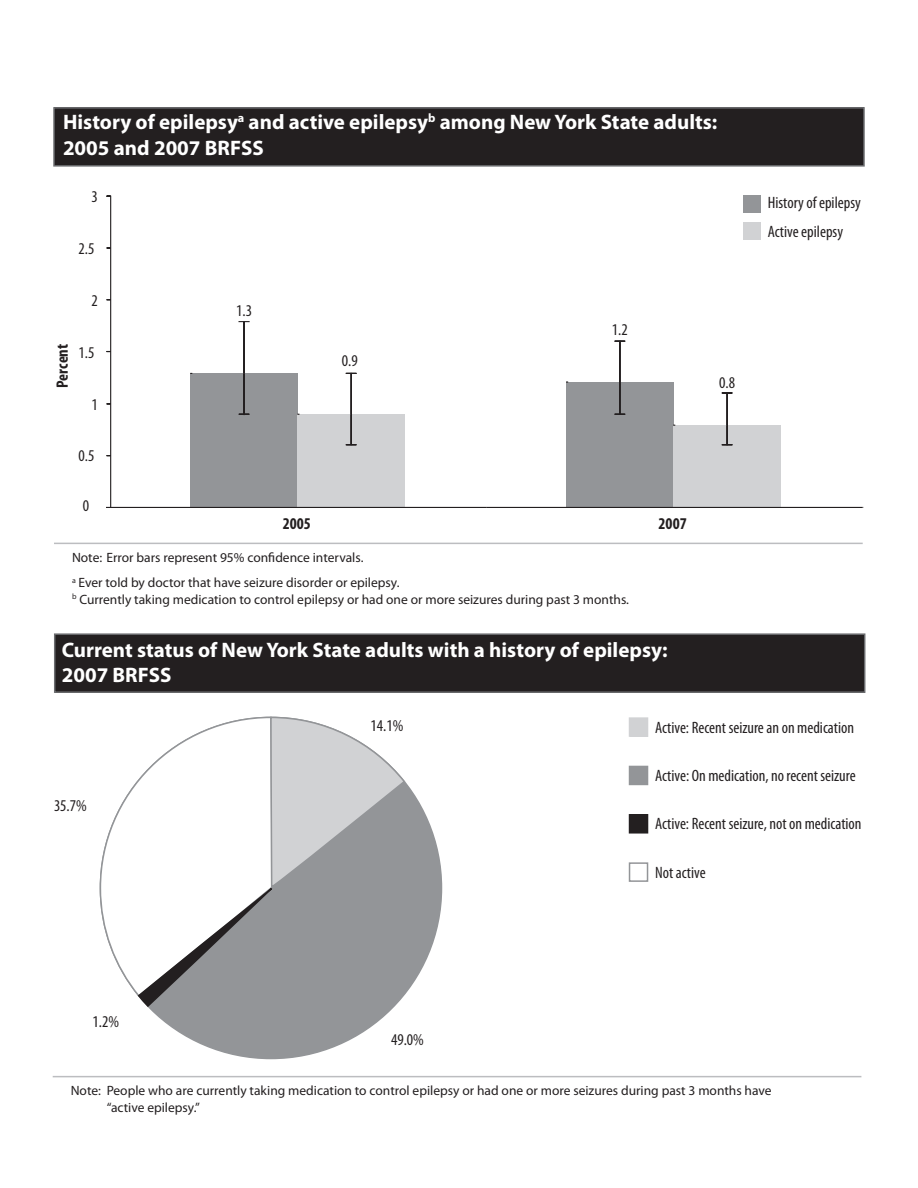
<style>
.page{position:relative;width:918px;height:1188px;background:#fff}
.page>*{position:absolute;margin:0;border:0;box-sizing:border-box;transform-origin:0 0}
.t1{font:700 21px/25.2px "Myriad Pro";color:#fff}
.t2{font:condensed 16.5px/28.8px "Myriad Pro";color:#231f20}
.t3{font:700 condensed 16.5px "Myriad Pro";color:#231f20}
.t4{font:13.5px/25.2px "Myriad Pro";color:#231f20}
</style>
<div class="page">
<div style="left:54px;top:108px;width:810px;height:58px;background:#231f20"></div>
<div style="left:53px;top:107px;width:812px;height:60px;border:2px solid #6c6d70"></div>
<div style="left:55px;top:634px;width:810px;height:58px;background:#231f20"></div>
<div style="left:54px;top:633px;width:811px;height:60px;border:2px solid #6c6d70"></div>
<div style="left:100px;top:717px;width:342px;height:342px;background:#939598;border-radius:50%"></div>
<svg style="left:99px;top:781px;width:38px;height:214px"></svg>
<svg style="left:137px;top:717px;width:269px;height:291px"></svg>
<div style="left:630px;top:718px;width:18px;height:18px;background:#d1d2d4"></div>
<div style="left:629px;top:717px;width:19px;height:20px;border:2px solid #d1d2d4"></div>
<div style="left:630px;top:766px;width:18px;height:18px;background:#939598"></div>
<div style="left:629px;top:766px;width:19px;height:19px;border:2px solid #939598"></div>
<div style="left:630px;top:815px;width:18px;height:18px;background:#231f20"></div>
<div style="left:629px;top:814px;width:19px;height:20px;border:2px solid #231f20"></div>
<div style="left:629px;top:862px;width:19px;height:20px;border:2px solid #939598"></div>
<div style="left:191px;top:373px;width:107px;height:134px;background:#939598"></div>
<div style="left:566px;top:382px;width:107px;height:125px;background:#939598"></div>
<hr style="left:110px;top:196px;width:1px;height:311px;background:#231f20">
<div style="left:298px;top:414px;width:107px;height:93px;background:#d1d2d4"></div>
<div style="left:674px;top:425px;width:107px;height:82px;background:#d1d2d4"></div>
<hr style="left:244px;top:322px;width:1px;height:93px;background:#231f20">
<hr style="left:619px;top:341px;width:1px;height:73px;background:#231f20">
<hr style="left:351px;top:373px;width:1px;height:72px;background:#231f20">
<hr style="left:727px;top:393px;width:1px;height:52px;background:#231f20">
<svg style="left:722px;top:392px;width:10px;height:2px"></svg>
<svg style="left:722px;top:425px;width:10px;height:20px"></svg>
<hr style="left:107px;top:507px;width:756px;height:1px;background:#231f20">
<div style="left:743px;top:222px;width:18px;height:18px;background:#d1d2d4"></div>
<div style="left:743px;top:195px;width:18px;height:18px;background:#939598"></div>
<hr style="left:54px;top:543px;width:809px;height:1px;background:#bcbdc0">
<hr style="left:53px;top:1076px;width:808px;height:1px;background:#bcbdc0">
<h1 class="t1" style="left:63px;top:110px;width:656px">History of epilepsy<sup>a</sup> and active epilepsy<sup>b</sup> among New York State adults:<br>2005 and 2007 BRFSS</h1>
<p class="t2" style="left:91px;top:182px;width:8px">3</p>
<p class="t2" style="left:79px;top:234px;width:17px">2.5</p>
<p class="t2" style="left:91px;top:287px;width:8px">2</p>
<p class="t3" style="left:53px;top:388px;width:45px;rotate:-90deg">Percent</p>
<p class="t2" style="left:79px;top:338px;width:17px">1.5</p>
<p class="t2" style="left:91px;top:390px;width:8px">1</p>
<p class="t2" style="left:79px;top:442px;width:17px">0.5</p>
<p class="t2" style="left:83px;top:491px;width:8px">0</p>
<p class="t2" style="left:236px;top:296px;width:17px">1.3</p>
<p class="t2" style="left:342px;top:347px;width:17px">0.9</p>
<p class="t2" style="left:612px;top:315px;width:17px">1.2</p>
<p class="t3" style="left:283px;top:514px;width:30px">2005</p>
<p class="t3" style="left:659px;top:514px;width:30px">2007</p>
<p class="t4" style="left:72px;top:545px;width:329px">Note: Error bars represent 95% confidence intervals.<br><sup>a</sup> Ever told by doctor that have seizure disorder or epilepsy.</p>
<p class="t4" style="left:72px;top:587px;width:559px"><sup>b</sup> Currently taking medication to control epilepsy or had one or more seizures during past 3 months.</p>
<h1 class="t1" style="left:62px;top:637px;width:608px">Current status of New York State adults with a history of epilepsy:<br>2007 BRFSS</h1>
<p class="t2" style="left:719px;top:368px;width:17px">0.8</p>
<p class="t2" style="left:768px;top:189px;width:95px">History of epilepsy<br>Active epilepsy</p>
<p class="t2" style="left:54px;top:792px;width:34px">35.7%</p>
<p class="t2" style="left:93px;top:1007px;width:28px">1.2%</p>
<p class="t2" style="left:371px;top:711px;width:34px">14.1%</p>
<p class="t2" style="left:655px;top:714px;width:201px">Active: Recent seizure an on medication</p>
<p class="t2" style="left:655px;top:762px;width:202px">Active: On medication, no recent seizure</p>
<p class="t2" style="left:655px;top:810px;width:208px">Active: Recent seizure, not on medication</p>
<p class="t2" style="left:655px;top:858px;width:52px">Not active</p>
<p class="t2" style="left:391px;top:1026px;width:34px">49.0%</p>
<p class="t4" style="left:107px;top:1083px;width:666px;line-height:16.2px;text-indent:-36px">Note: People who are currently taking medication to control epilepsy or had one or more seizures during past 3 months have “active epilepsy.”</p>
</div>
